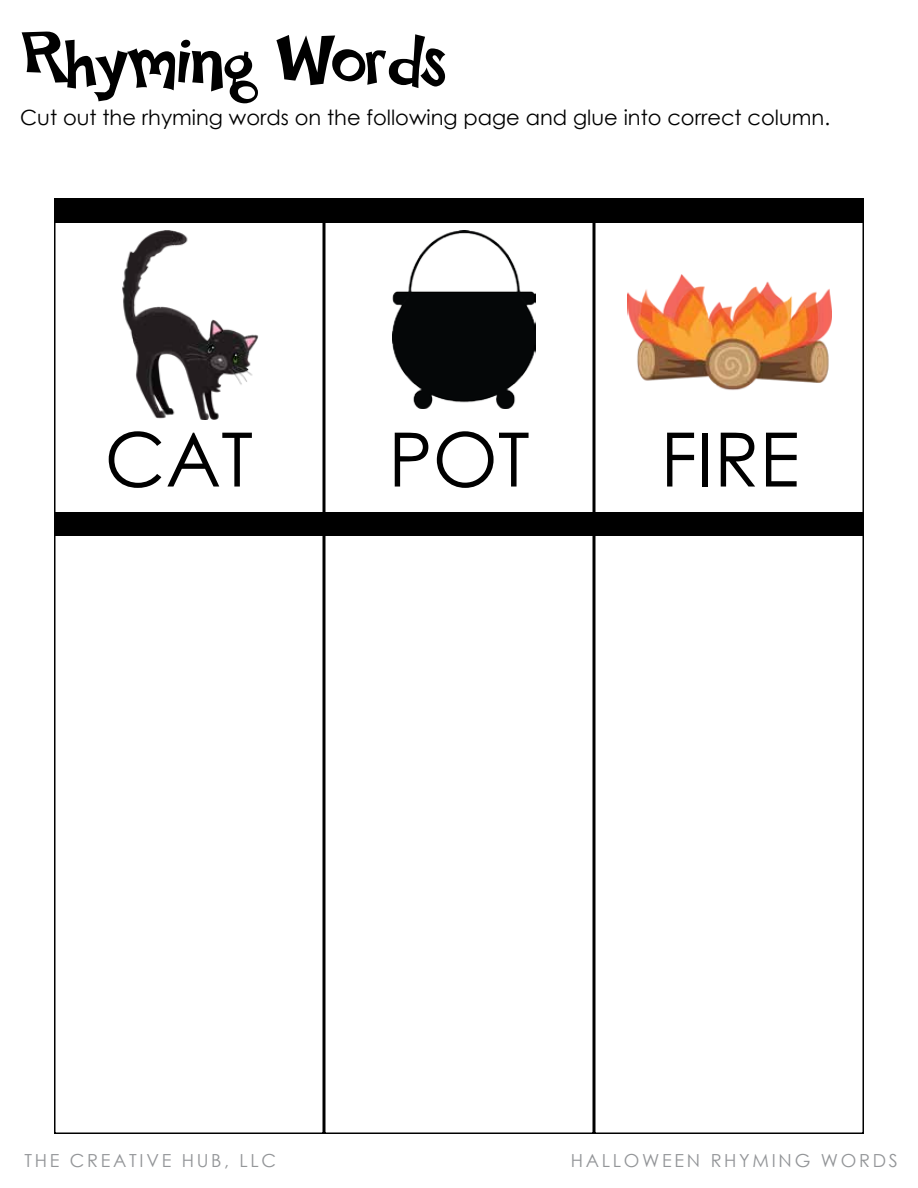
<style>
.page{position:relative;width:918px;height:1188px;background:#fff}
.page>*{position:absolute;margin:0;border:0;box-sizing:border-box;transform-origin:0 0}
.t1{font:75px "Happy Sans";color:#000}
.t2{font:75px "Century Gothic";color:#000}
.t3{font:21px "Century Gothic";color:#000}
.t4{font:18px "Century Gothic";letter-spacing:.15em;color:#939598}
</style>
<div class="page">
<img style="left:122px;top:230px;width:137px;height:189px">
<div style="left:54px;top:198px;width:270px;height:936px;border:2px solid #000"></div>
<div style="left:324px;top:198px;width:270px;height:936px;border:2px solid #000"></div>
<div style="left:594px;top:198px;width:270px;height:936px;border:2px solid #000"></div>
<img style="left:627px;top:274px;width:205px;height:116px">
<img style="left:392px;top:230px;width:143px;height:178px">
<div style="left:55px;top:512px;width:808px;height:24px;background:#000"></div>
<div style="left:55px;top:200px;width:808px;height:23px;background:#000"></div>
<h1 class="t1" style="left:23px;top:18px;width:424px">Rhyming Words</h1>
<p class="t3" style="left:20px;top:103px;width:811px">Cut out the rhyming words on the following page and glue into correct column.</p>
<h1 class="t2" style="left:105px;top:407px;width:150px">CAT</h1>
<h1 class="t2" style="left:388px;top:407px;width:143px">POT</h1>
<h1 class="t2" style="left:661px;top:407px;width:141px">FIRE</h1>
<p class="t4" style="left:24px;top:1148px;width:253px">THE CREATIVE HUB, LLC</p>
<p class="t4" style="left:571px;top:1148px;width:328px">HALLOWEEN RHYMING WORDS</p>
</div>
